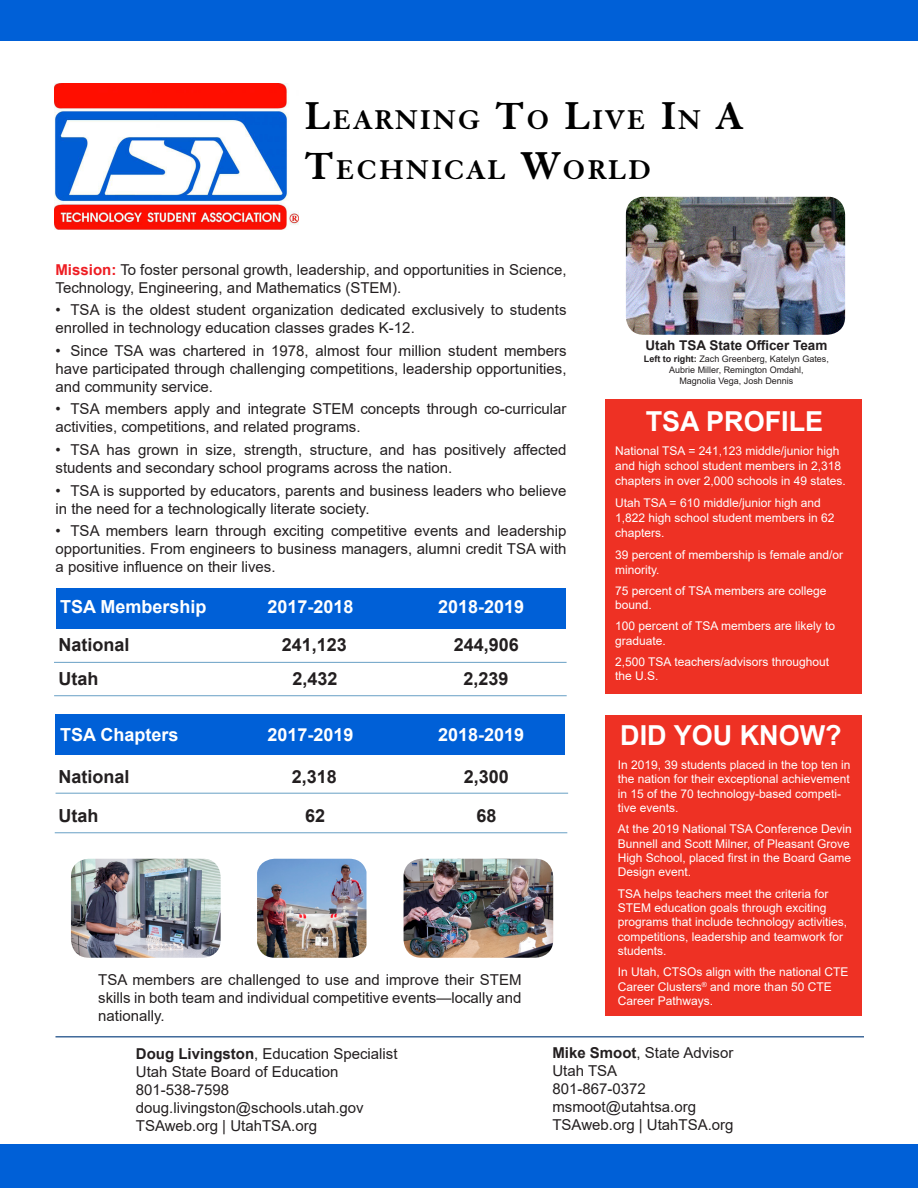
<style>
.page{position:relative;width:918px;height:1188px;background:#fff}
.page>*{position:absolute;margin:0;border:0;box-sizing:border-box;transform-origin:0 0}
.t1{font:700 29.4px/50.4px "Elegant Garamond BT";letter-spacing:.085em;color:#000}
.t2{font:700 27.6px "Arial";color:#fff}
.t3{font:700 18px "Arial";color:#231f20}
.t4{font:700 18px "Arial";color:#fff}
.t5{font:15px/18px "Arial";color:#231f20}
.t6{font:700 13.5px "Arial";color:#231f20}
.t7{font:12px/14.4px "Arial";color:#fff}
.t8{font:9px/10.8px "Arial";color:#231f20;text-align:center}
.s1{font-size:42px}
.s2{font-weight:700;color:#ee1d23}
.s3{font-weight:700}
</style>
<div class="page">
<div style="left:0;top:1145px;width:918px;height:43px;background:#0060d7"></div>
<div style="left:0;top:0;width:918px;height:40px;background:#0060d7"></div>
<hr style="left:56px;top:1036px;width:808px;height:1px;background:#003878">
<div style="left:605px;top:715px;width:257px;height:301px;background:#ee3124"></div>
<div style="left:605px;top:399px;width:257px;height:295px;background:#ee3124"></div>
<div style="left:56px;top:588px;width:510px;height:41px;background:#0060d7"></div>
<div style="left:56px;top:714px;width:509px;height:41px;background:#0060d7"></div>
<hr style="left:54px;top:662px;width:513px;height:1px;background:#68a0c5">
<hr style="left:54px;top:695px;width:513px;height:1px;background:#68a0c5">
<hr style="left:56px;top:793px;width:512px;height:1px;background:#68a0c5">
<hr style="left:55px;top:832px;width:512px;height:1px;background:#68a0c5">
<img style="left:71px;top:859px;width:150px;height:99px">
<img style="left:257px;top:859px;width:110px;height:99px">
<img style="left:404px;top:859px;width:149px;height:99px">
<img style="left:54px;top:83px;width:244px;height:147px">
<img style="left:626px;top:197px;width:219px;height:138px">
<h1 class="t1" style="left:305px;top:94px;width:439px"><span class="s1">L</span>EARNING <span class="s1">T</span>O <span class="s1">L</span>IVE <span class="s1">I</span>N <span class="s1">A<br>T</span>ECHNICAL <span class="s1">W</span>ORLD</h1>
<p class="t5" style="left:56px;top:260px;width:513px"><span class="s2">Mission:</span> To foster personal growth, leadership, and opportunities in Science,<br>Technology, Engineering, and Mathematics (STEM).</p>
<p class="t5" style="left:56px;top:301px;width:513px">• TSA is the oldest student organization dedicated exclusively to students enrolled in technology education classes grades K-12.</p>
<p class="t5" style="left:56px;top:341px;width:513px;text-align:justify">• Since TSA was chartered in 1978, almost four million student members have participated through challenging competitions, leadership opportunities, and community service.</p>
<p class="t5" style="left:56px;top:400px;width:513px">• TSA members apply and integrate STEM concepts through co-curricular activities, competitions, and related programs.</p>
<p class="t5" style="left:56px;top:441px;width:513px">• TSA has grown in size, strength, structure, and has positively affected students and secondary school programs across the nation.</p>
<p class="t5" style="left:56px;top:481px;width:513px">• TSA is supported by educators, parents and business leaders who believe in the need for a technologically literate society.</p>
<p class="t5" style="left:56px;top:522px;width:513px;text-align:justify">• TSA members learn through exciting competitive events and leadership opportunities. From engineers to business managers, alumni credit TSA with a positive influence on their lives.</p>
<p class="t4" style="left:60px;top:594px;width:148px">TSA Membership</p>
<p class="t4" style="left:267px;top:594px;width:88px">2017-2018</p>
<p class="t4" style="left:438px;top:594px;width:88px">2018-2019</p>
<p class="t3" style="left:58px;top:632px;width:73px">National</p>
<p class="t3" style="left:282px;top:632px;width:67px">241,123</p>
<p class="t3" style="left:454px;top:632px;width:67px">244,906</p>
<p class="t3" style="left:58px;top:666px;width:41px">Utah</p>
<p class="t3" style="left:293px;top:666px;width:47px">2,432</p>
<p class="t3" style="left:464px;top:666px;width:47px">2,239</p>
<p class="t4" style="left:60px;top:722px;width:120px">TSA Chapters</p>
<p class="t4" style="left:267px;top:722px;width:88px">2017-2019</p>
<p class="t4" style="left:438px;top:722px;width:88px">2018-2019</p>
<p class="t3" style="left:59px;top:764px;width:73px">National</p>
<p class="t3" style="left:292px;top:764px;width:47px">2,318</p>
<p class="t3" style="left:464px;top:764px;width:47px">2,300</p>
<p class="t3" style="left:59px;top:803px;width:41px">Utah</p>
<p class="t3" style="left:305px;top:803px;width:22px">62</p>
<p class="t3" style="left:476px;top:803px;width:22px">68</p>
<p class="t5" style="left:98px;top:971px;width:425px;text-align:justify">TSA members are challenged to use and improve their STEM skills in both team and individual competitive events—locally and nationally.</p>
<p class="t6" style="left:645px;top:336px;width:183px">Utah TSA State Officer Team</p>
<p class="t8" style="left:644px;top:354px;width:187px"><span class="s3">Left to right:</span> Zach Greenberg, Katelyn Gates,<br>Aubrie Miller, Remington Omdahl,<br>Magnolia Vega, Josh Dennis</p>
<h2 class="t2" style="left:646px;top:402px;width:179px">TSA PROFILE</h2>
<p class="t7" style="left:615px;top:443px;width:232px;line-height:15px">National TSA = 241,123 middle/junior high and high school student members in 2,318 chapters in over 2,000 schools in 49 states.</p>
<p class="t7" style="left:615px;top:495px;width:221px;line-height:15px">Utah TSA = 610 middle/junior high and<br>1,822 high school student members in 62 chapters.</p>
<p class="t7" style="left:615px;top:547px;width:230px;line-height:15px">39 percent of membership is female and/or minority.</p>
<p class="t7" style="left:615px;top:583px;width:213px">75 percent of TSA members are college bound.</p>
<p class="t7" style="left:615px;top:619px;width:221px">100 percent of TSA members are likely to graduate.</p>
<p class="t7" style="left:615px;top:654px;width:215px">2,500 TSA teachers/advisors throughout the U.S.</p>
<h2 class="t2" style="left:620px;top:716px;width:223px">DID YOU KNOW?</h2>
<p class="t7" style="left:618px;top:757px;width:234px">In 2019, 39 students placed in the top ten in the nation for their exceptional achievement in 15 of the 70 technology-based competi&shy;tive events.</p>
<p class="t7" style="left:618px;top:822px;width:235px">At the 2019 National TSA Conference Devin Bunnell and Scott Milner, of Pleasant Grove High School, placed first in the Board Game Design event.</p>
<p class="t7" style="left:618px;top:886px;width:231px">TSA helps teachers meet the criteria for STEM education goals through exciting programs that include technology activities, competitions, leadership and teamwork for students.</p>
<p class="t7" style="left:618px;top:965px;width:232px">In Utah, CTSOs align with the national CTE<br>Career Clusters<sup>®</sup> and more than 50 CTE<br>Career Pathways.</p>
<p class="t5" style="left:136px;top:1045px;width:263px"><span class="s3">Doug Livingston</span>, Education Specialist<br>Utah State Board of Education<br>801-538-7598 doug.livingston@schools.utah.gov<br>TSAweb.org | UtahTSA.org</p>
<p class="t5" style="left:552px;top:1043px;width:183px"><span class="s3">Mike Smoot</span>, State Advisor<br>Utah TSA<br>801-867-0372 msmoot@utahtsa.org<br>TSAweb.org | UtahTSA.org</p>
</div>
